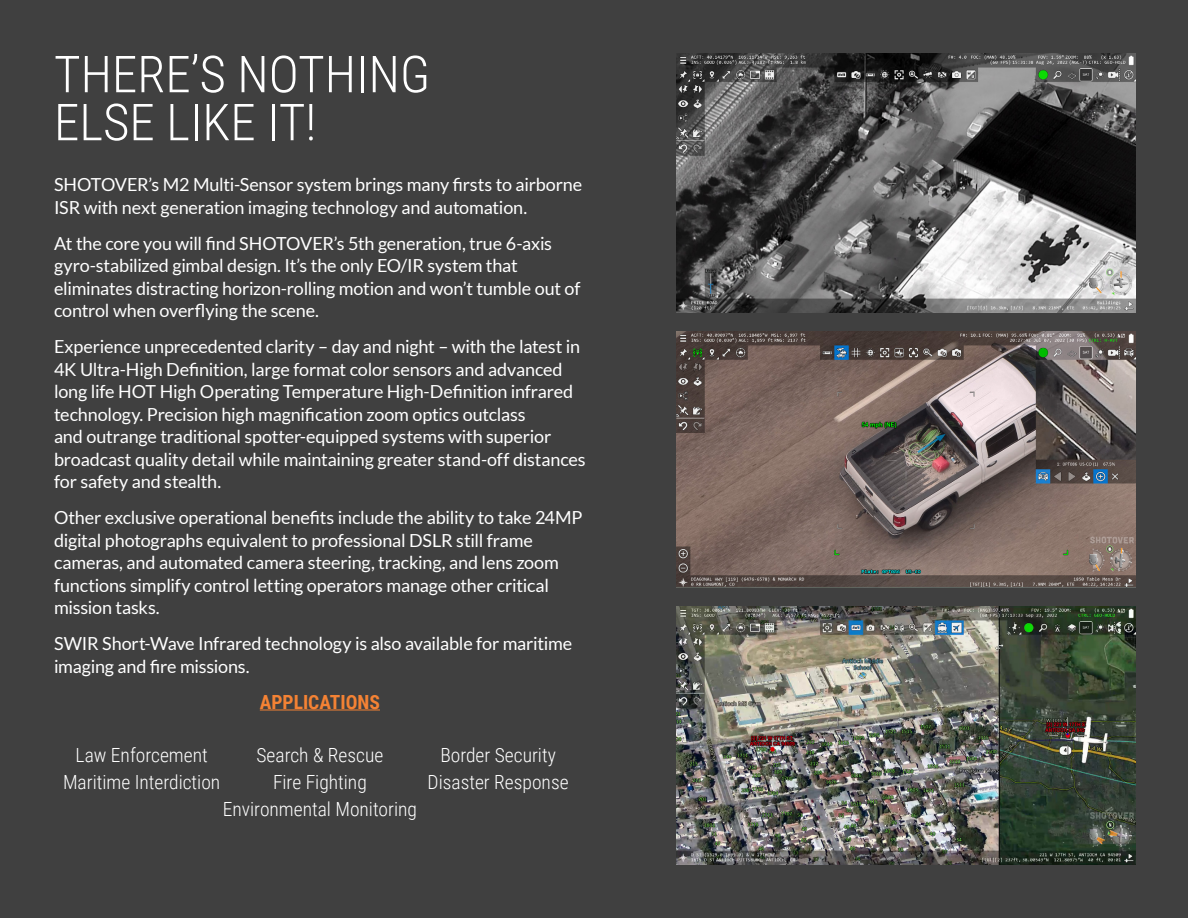
<style>
.page{position:relative;width:1188px;height:918px;background:#404040}
.page>*{position:absolute;margin:0;border:0;box-sizing:border-box;transform-origin:0 0}
.t1{font:300 51px "Roboto Condensed";color:#fff}
.t2{font:300 19.5px "Roboto Condensed";color:#fff}
.t3{font:700 19.5px "Roboto Condensed";color:#f48234}
.t4{font:18px/22.5px "Lato";letter-spacing:-.01em;color:#fff}
</style>
<div class="page">
<img style="left:676px;top:606px;width:459px;height:258px">
<img style="left:676px;top:331px;width:459px;height:256px">
<hr style="left:260px;top:710px;width:120px;height:1px;background:#f48234">
<img style="left:676px;top:54px;width:459px;height:258px">
<p class="t1" style="left:54px;top:38px;width:378px">THERE’S NOTHING</p>
<p class="t1" style="left:54px;top:86px;width:264px">ELSE LIKE IT!</p>
<p class="t4" style="left:54px;top:173px;width:530px">SHOTOVER’s M2 Multi-Sensor system brings many firsts to airborne<br>ISR with next generation imaging technology and automation.</p>
<p class="t4" style="left:54px;top:232px;width:528px">At the core you will find SHOTOVER’s 5th generation, true 6-axis gyro-stabilized gimbal design. It’s the only EO/IR system that eliminates distracting horizon-rolling motion and won’t tumble out of control when overflying the scene.</p>
<p class="t4" style="left:54px;top:335px;width:533px">Experience unprecedented clarity – day and night – with the latest in 4K Ultra-High Definition, large format color sensors and advanced long life HOT High Operating Temperature High-Definition infrared technology. Precision high magnification zoom optics outclass<br>and outrange traditional spotter-equipped systems with superior broadcast quality detail while maintaining greater stand-off distances for safety and stealth.</p>
<p class="t4" style="left:54px;top:506px;width:530px">Other exclusive operational benefits include the ability to take 24MP digital photographs equivalent to professional DSLR still frame cameras, and automated camera steering, tracking, and lens zoom functions simplify control letting operators manage other critical mission tasks.</p>
<p class="t4" style="left:54px;top:632px;width:520px">SWIR Short-Wave Infrared technology is also available for maritime imaging and fire missions.</p>
<p class="t3" style="left:260px;top:688px;width:122px">APPLICATIONS</p>
<p class="t2" style="left:76px;top:742px;width:134px">Law Enforcement</p>
<p class="t2" style="left:256px;top:742px;width:128px">Search &amp; Rescue</p>
<p class="t2" style="left:440px;top:742px;width:117px">Border Security</p>
<p class="t2" style="left:63px;top:769px;width:159px">Maritime Interdiction</p>
<p class="t2" style="left:273px;top:769px;width:95px">Fire Fighting</p>
<p class="t2" style="left:428px;top:769px;width:143px">Disaster Response</p>
<p class="t2" style="left:223px;top:796px;width:196px">Environmental Monitoring</p>
</div>
